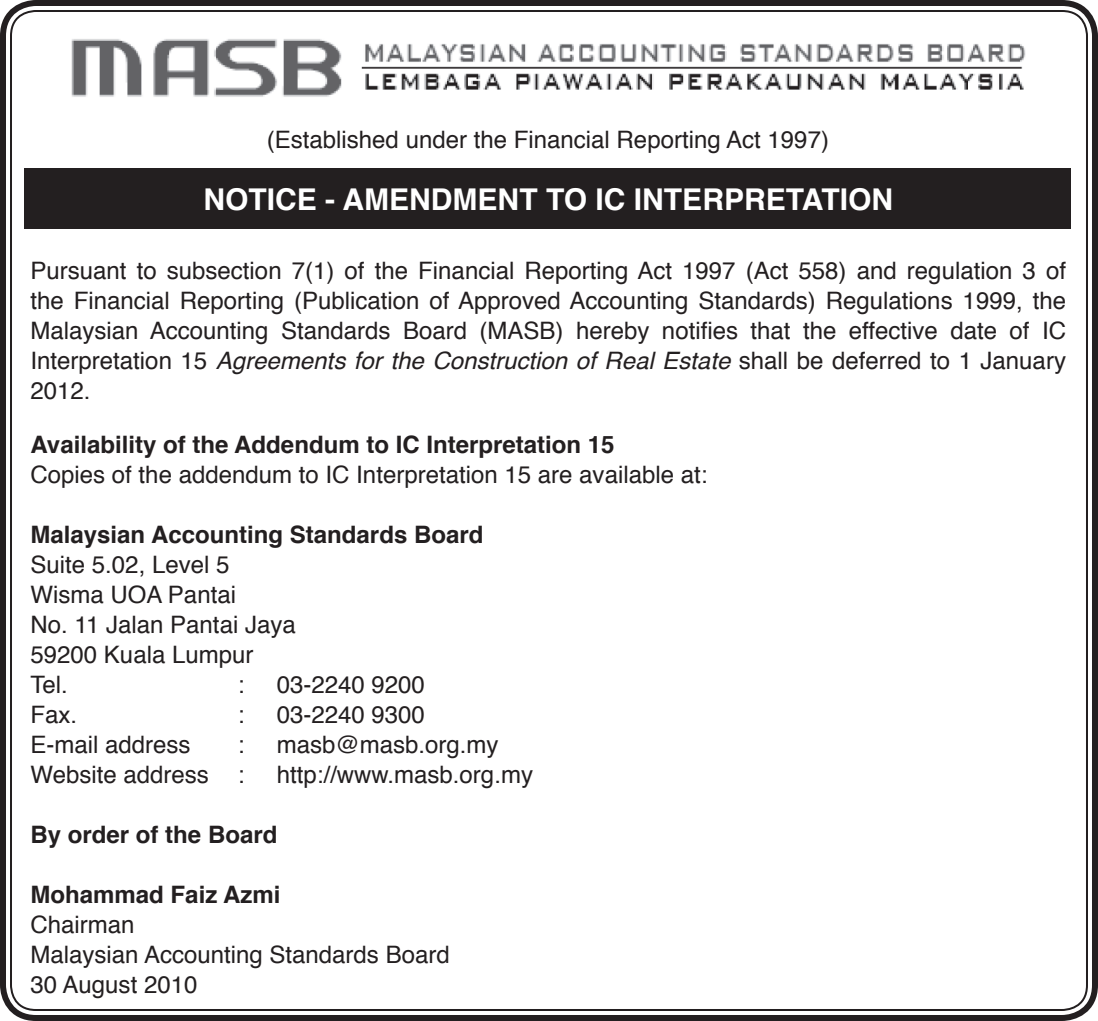
<style>
.page{position:relative;width:1098px;height:1021px;background:#fff}
.page>*{position:absolute;margin:0;border:0;box-sizing:border-box;transform-origin:0 0}
.t1{font:700 30px "Helvetica";color:#fff}
.t2{font:24px/30px "Helvetica";color:#231f20}
.t3{font:700 24px "Helvetica";color:#231f20}
.s1{font-style:italic}
</style>
<div class="page">
<div style="left:0;top:0;width:1097px;height:1020px;border:6px solid #231f20;border-radius:33px"></div>
<img style="left:71px;top:39px;width:955px;height:58px">
<div style="left:25px;top:169px;width:1045px;height:60px;background:#231f20"></div>
<p class="t2" style="left:267px;top:125px;width:563px">(Established under the Financial Reporting Act 1997)</p>
<p class="t1" style="left:203px;top:175px;width:690px">NOTICE - AMENDMENT TO IC INTERPRETATION</p>
<p class="t2" style="left:30px;top:256px;width:1036px;text-align:justify">Pursuant to subsection 7(1) of the Financial Reporting Act 1997 (Act 558) and regulation 3 of the Financial Reporting (Publication of Approved Accounting Standards) Regulations 1999, the Malaysian Accounting Standards Board (MASB) hereby notifies that the effective date of IC Interpretation 15 <span class="s1">Agreements for the Construction of Real Estate</span> shall be deferred to 1 January 2012.</p>
<p class="t3" style="left:30px;top:425px;width:585px">Availability of the Addendum to IC Interpretation 15</p>
<p class="t2" style="left:30px;top:460px;width:678px">Copies of the addendum to IC Interpretation 15 are available at:</p>
<p class="t3" style="left:30px;top:515px;width:454px">Malaysian Accounting Standards Board</p>
<p class="t2" style="left:30px;top:550px;width:267px">Suite 5.02, Level 5<br>Wisma UOA Pantai<br>No. 11 Jalan Pantai Jaya<br>59200 Kuala Lumpur<br>Tel.</p>
<p class="t2" style="left:237px;top:670px;width:8px">:</p>
<p class="t2" style="left:276px;top:670px;width:150px">03-2240 9200</p>
<p class="t2" style="left:30px;top:700px;width:48px">Fax.</p>
<p class="t2" style="left:237px;top:700px;width:8px">:</p>
<p class="t2" style="left:276px;top:700px;width:150px">03-2240 9300</p>
<p class="t2" style="left:30px;top:730px;width:162px">E-mail address</p>
<p class="t2" style="left:237px;top:730px;width:8px">:</p>
<p class="t2" style="left:276px;top:730px;width:223px">masb@masb.org.my</p>
<p class="t2" style="left:30px;top:760px;width:215px">Website address :</p>
<p class="t2" style="left:276px;top:760px;width:258px">http://www.masb.org.my</p>
<p class="t3" style="left:30px;top:815px;width:248px">By order of the Board</p>
<p class="t3" style="left:30px;top:875px;width:251px">Mohammad Faiz Azmi</p>
<p class="t2" style="left:30px;top:910px;width:420px">Chairman<br>Malaysian Accounting Standards Board<br>30 August 2010</p>
</div>
